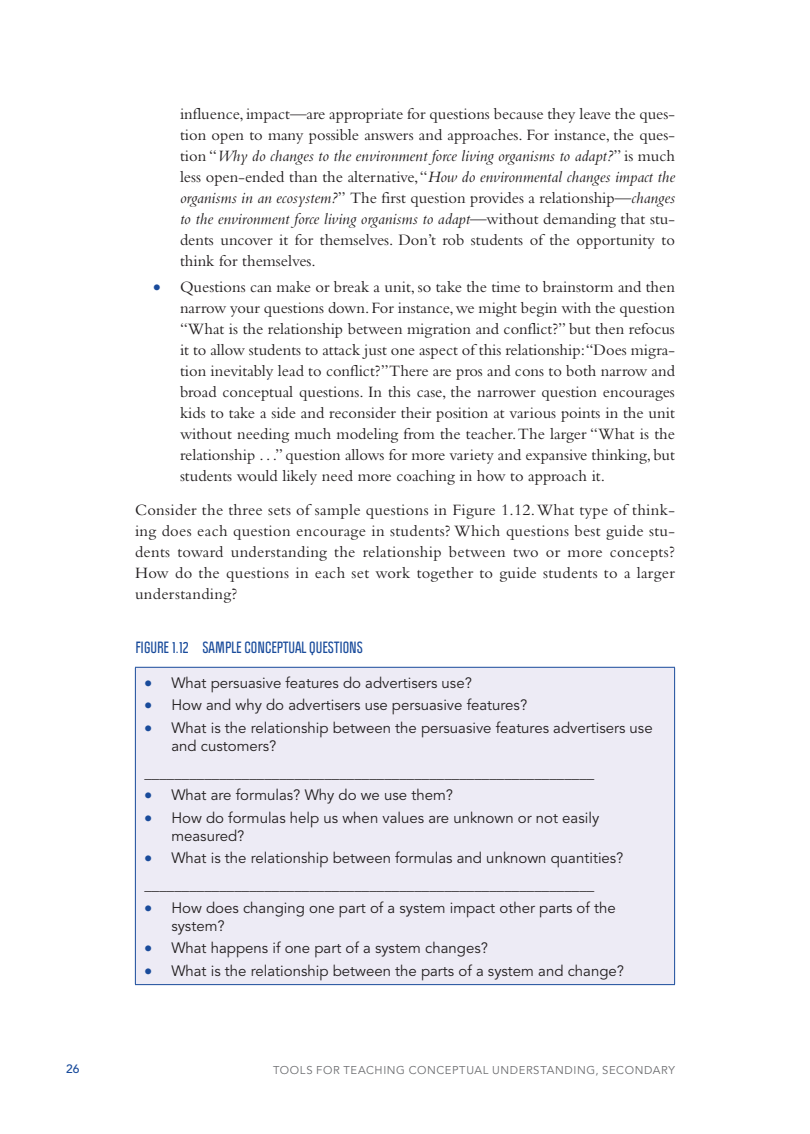
<style>
.page{position:relative;width:810px;height:1134px;background:#fff}
.page>*{position:absolute;margin:0;border:0;box-sizing:border-box;transform-origin:0 0}
.T1{font:16.5px/21px "Bembo Std";color:#231f20;text-align:justify}
.FTT{font:15px/18px "Avenir LT Std";color:#231f20}
.FC{font:700 14.25px "Politica";color:#194b9b}
.t1{font:500 12px "Avenir LT Std";color:#194b9b}
.t2{font:11.25px "Avenir LT Std";letter-spacing:.055em;color:#6c6d70}
.s1{font-style:italic}
.s2{color:#194b9b}
</style>
<div class="page">
<div style="left:135px;top:667px;width:540px;height:318px;background:#edebf5"></div>
<hr style="left:135px;top:667px;width:540px;height:1px;background:#194b9b">
<hr style="left:135px;top:668px;width:1px;height:316px;background:#194b9b">
<hr style="left:674px;top:668px;width:1px;height:316px;background:#194b9b">
<hr style="left:135px;top:984px;width:540px;height:1px;background:#194b9b">
<p class="T1" style="left:180px;top:103px;width:497px">influence, impact—are appropriate for questions because they leave the ques&shy;tion open to many possible answers and approaches. For instance, the ques&shy;tion “<span class="s1">Why do changes to the environment force living organisms to adapt?</span>” is much less open-ended than the alternative, “<span class="s1">How do environmental changes impact the organisms in an ecosystem?</span>” The first question provides a relationship—<span class="s1">changes to the environment force living organisms to adapt</span>—without demanding that stu&shy;dents uncover it for themselves. Don’t rob students of the opportunity to think for themselves.</p>
<p class="T1" style="left:180px;top:276px;width:497px;text-indent:-27px"><span class="s2">•</span> Questions can make or break a unit, so take the time to brainstorm and then narrow your questions down. For instance, we might begin with the question “What is the relationship between migration and conflict?” but then refocus it to allow students to attack just one aspect of this relationship:“Does migra&shy;tion inevitably lead to conflict?” There are pros and cons to both narrow and broad conceptual questions. In this case, the narrower question encourages kids to take a side and reconsider their position at various points in the unit without needing much modeling from the teacher. The larger “What is the relationship . . .” question allows for more variety and expansive thinking, but students would likely need more coaching in how to approach it.</p>
<p class="T1" style="left:135px;top:499px;width:541px">Consider the three sets of sample questions in Figure 1.12. What type of think&shy;ing does each question encourage in students? Which questions best guide stu&shy;dents toward understanding the relationship between two or more concepts?<br>How do the questions in each set work together to guide students to a larger understanding?</p>
<p class="FC" style="left:135px;top:638px;width:229px">FIGURE 1.12 SAMPLE CONCEPTUAL QUESTIONS</p>
<p class="FTT" style="left:144px;top:674px;width:329px"><span class="s2">•</span> What persuasive features do advertisers use?</p>
<p class="FTT" style="left:144px;top:696px;width:384px"><span class="s2">•</span> How and why do advertisers use persuasive features?</p>
<p class="FTT" style="left:171px;top:719px;width:483px;text-indent:-27px"><span class="s2">•</span> What is the relationship between the persuasive features advertisers use and customers?</p>
<p class="FTT" style="left:144px;top:764px;width:451px">____________________________________________________________</p>
<p class="FTT" style="left:144px;top:786px;width:310px"><span class="s2">•</span> What are formulas? Why do we use them?</p>
<p class="FTT" style="left:171px;top:809px;width:429px;text-indent:-27px"><span class="s2">•</span> How do formulas help us when values are unknown or not easily measured?</p>
<p class="FTT" style="left:144px;top:849px;width:481px"><span class="s2">•</span> What is the relationship between formulas and unknown quantities?</p>
<p class="FTT" style="left:144px;top:876px;width:451px">____________________________________________________________</p>
<p class="FTT" style="left:171px;top:899px;width:446px;text-indent:-27px"><span class="s2">•</span> How does changing one part of a system impact other parts of the system?</p>
<p class="FTT" style="left:144px;top:939px;width:345px"><span class="s2">•</span> What happens if one part of a system changes?</p>
<p class="FTT" style="left:144px;top:962px;width:481px"><span class="s2">•</span> What is the relationship between the parts of a system and change?</p>
<p class="t1" style="left:66px;top:1062px;width:15px">26</p>
<p class="t2" style="left:273px;top:1063px;width:403px">TOOLS FOR TEACHING CONCEPTUAL UNDERSTANDING, SECONDARY</p>
</div>
